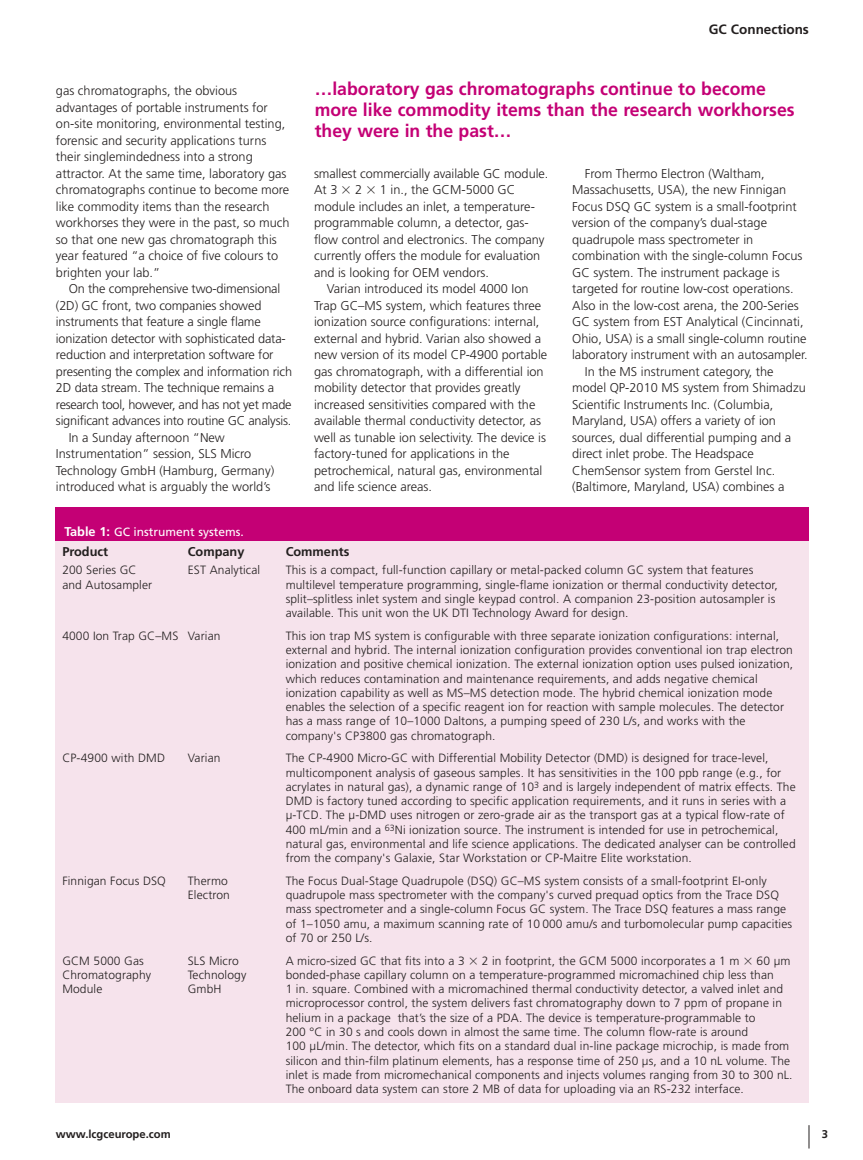
<style>
.page{position:relative;width:863px;height:1160px;background:#fff}
.page>*{position:absolute;margin:0;border:0;box-sizing:border-box;transform-origin:0 0}
.t1{font:700 18px/21px "Frutiger";color:#c40075}
.t2{font:700 13.5px "Frutiger";color:#231f1f}
.t3{font:300 12.75px/16.5px "Frutiger";color:#231f1f}
.t4{font:300 12.75px "Frutiger";letter-spacing:-.02em;color:#231f1f}
.t5{font:700 12.75px "Frutiger";color:#231f1f}
.t6{font:300 12px/14.2px "Frutiger";letter-spacing:.01em;color:#231f1f}
.t7{font:12px "Frutiger";color:#fff}
.t8{font:700 11.25px "Frutiger";color:#231f1f}
.s1{font-weight:700;font-size:12.75px}
</style>
<div class="page">
<svg style="left:808px;top:1125px;width:1px;height:23px"></svg>
<div style="left:56px;top:541px;width:753px;height:561px;background:#f6e3ec"></div>
<div style="left:56px;top:508px;width:753px;height:33px;background:#c40075"></div>
<p class="t3" style="left:56px;top:83px;width:235px">gas chromatographs, the obvious advantages of portable instruments for on-site monitoring, environmental testing, forensic and security applications turns their singlemindedness into a strong attractor. At the same time, laboratory gas chromatographs continue to become more like commodity items than the research workhorses they were in the past, so much so that one new gas chromatograph this year featured “a choice of five colours to brighten your lab.”</p>
<p class="t3" style="left:69px;top:281px;width:213px">On the comprehensive two-dimensional</p>
<p class="t3" style="left:56px;top:298px;width:207px">(2D) GC front, two companies showed</p>
<p class="t3" style="left:56px;top:314px;width:206px">instruments that feature a single flame</p>
<p class="t3" style="left:56px;top:331px;width:231px">ionization detector with sophisticated data-</p>
<p class="t3" style="left:56px;top:347px;width:219px">reduction and interpretation software for</p>
<p class="t3" style="left:56px;top:364px;width:238px">presenting the complex and information rich</p>
<p class="t3" style="left:56px;top:380px;width:219px">2D data stream. The technique remains a</p>
<p class="t4" style="left:56px;top:399px;width:237px">research tool, however, and has not yet made</p>
<p class="t3" style="left:56px;top:413px;width:237px">significant advances into routine GC analysis.</p>
<p class="t3" style="left:69px;top:430px;width:158px">In a Sunday afternoon “New</p>
<p class="t3" style="left:56px;top:446px;width:197px">Instrumentation” session, SLS Micro</p>
<p class="t3" style="left:56px;top:463px;width:220px">Technology GmbH (Hamburg, Germany)</p>
<p class="t3" style="left:56px;top:479px;width:216px">introduced what is arguably the world’s</p>
<p class="t7" style="left:64px;top:527px;width:181px"><span class="s1">Table 1:</span> GC instrument systems.</p>
<p class="t2" style="left:708px;top:23px;width:102px">GC Connections</p>
<h1 class="t1" style="left:315px;top:80px;width:481px">…laboratory gas chromatographs continue to become more like commodity items than the research workhorses they were in the past…</h1>
<p class="t3" style="left:314px;top:166px;width:236px">smallest commercially available GC module.<br>At 3</p>
<p class="t3" style="left:314px;top:182px;width:232px;text-indent:66px">1 in., the GCM-5000 GC module includes an inlet, a temperature&shy;programmable column, a detector, gas&shy;flow control and electronics. The company currently offers the module for evaluation and is looking for OEM vendors.</p>
<p class="t3" style="left:314px;top:281px;width:235px;text-indent:13px">Varian introduced its model 4000 Ion Trap GC–MS system, which features three ionization source configurations: internal, external and hybrid. Varian also showed a new version of its model CP-4900 portable gas chromatograph, with a differential ion mobility detector that provides greatly increased sensitivities compared with the available thermal conductivity detector, as well as tunable ion selectivity. The device is factory-tuned for applications in the petrochemical, natural gas, environmental and life science areas.</p>
<p class="t3" style="left:355px;top:182px;width:9px">2</p>
<p class="t3" style="left:585px;top:166px;width:181px">From Thermo Electron (Waltham,</p>
<p class="t3" style="left:572px;top:182px;width:215px">Massachusetts, USA), the new Finnigan</p>
<p class="t3" style="left:572px;top:199px;width:226px">Focus DSQ GC system is a small-footprint</p>
<p class="t3" style="left:572px;top:215px;width:196px">version of the company’s dual-stage</p>
<p class="t3" style="left:572px;top:232px;width:183px">quadrupole mass spectrometer in</p>
<p class="t3" style="left:572px;top:248px;width:232px">combination with the single-column Focus</p>
<p class="t3" style="left:572px;top:265px;width:209px">GC system. The instrument package is</p>
<p class="t3" style="left:572px;top:281px;width:223px">targeted for routine low-cost operations.</p>
<p class="t3" style="left:572px;top:298px;width:228px">Also in the low-cost arena, the 200-Series</p>
<p class="t3" style="left:572px;top:314px;width:233px">GC system from EST Analytical (Cincinnati,</p>
<p class="t3" style="left:572px;top:331px;width:236px">Ohio, USA) is a small single-column routine</p>
<p class="t3" style="left:572px;top:347px;width:237px">laboratory instrument with an autosampler.</p>
<p class="t3" style="left:585px;top:364px;width:190px">In the MS instrument category, the</p>
<p class="t3" style="left:572px;top:380px;width:235px">model QP-2010 MS system from Shimadzu</p>
<p class="t3" style="left:572px;top:397px;width:203px">Scientific Instruments Inc. (Columbia,</p>
<p class="t3" style="left:572px;top:413px;width:205px">Maryland, USA) offers a variety of ion</p>
<p class="t3" style="left:572px;top:430px;width:220px">sources, dual differential pumping and a</p>
<p class="t3" style="left:572px;top:446px;width:183px">direct inlet probe. The Headspace</p>
<p class="t3" style="left:572px;top:463px;width:205px">ChemSensor system from Gerstel Inc.</p>
<p class="t3" style="left:572px;top:479px;width:214px">(Baltimore, Maryland, USA) combines a</p>
<p class="t5" style="left:62px;top:546px;width:47px">Product</p>
<p class="t5" style="left:188px;top:546px;width:58px">Company</p>
<p class="t5" style="left:286px;top:546px;width:65px">Comments</p>
<p class="t6" style="left:62px;top:564px;width:76px">200 Series GC</p>
<p class="t6" style="left:188px;top:564px;width:74px">EST Analytical</p>
<p class="t6" style="left:286px;top:564px;width:469px">This is a compact, full-function capillary or metal-packed column GC system that features</p>
<p class="t6" style="left:62px;top:578px;width:91px">and Autosampler</p>
<p class="t6" style="left:286px;top:578px;width:493px">multilevel temperature programming, single-flame ionization or thermal conductivity detector, split–splitless inlet system and single keypad control. A companion 23-position autosampler is available. This unit won the UK DTI Technology Award for design.</p>
<p class="t6" style="left:62px;top:629px;width:160px">4000 Ion Trap GC–MS Varian</p>
<p class="t6" style="left:286px;top:629px;width:509px">This ion trap MS system is configurable with three separate ionization configurations: internal, external and hybrid. The internal ionization configuration provides conventional ion trap electron ionization and positive chemical ionization. The external ionization option uses pulsed ionization, which reduces contamination and maintenance requirements, and adds negative chemical ionization capability as well as MS–MS detection mode. The hybrid chemical ionization mode enables the selection of a specific reagent ion for reaction with sample molecules. The detector has a mass range of 10–1000 Daltons, a pumping speed of 230 L/s, and works with the company's CP3800 gas chromatograph.</p>
<p class="t6" style="left:62px;top:752px;width:104px">CP-4900 with DMD</p>
<p class="t6" style="left:188px;top:752px;width:34px">Varian</p>
<p class="t6" style="left:286px;top:752px;width:511px">The CP-4900 Micro-GC with Differential Mobility Detector (DMD) is designed for trace-level, multicomponent analysis of gaseous samples. It has sensitivities in the 100 ppb range (e.g., for acrylates in natural gas), a dynamic range of 10<sup>3</sup> and is largely independent of matrix effects. The DMD is factory tuned according to specific application requirements, and it runs in series with a µ-TCD. The µ-DMD uses nitrogen or zero-grade air as the transport gas at a typical flow-rate of 400 mL/min and a <sup>63</sup>Ni ionization source. The instrument is intended for use in petrochemical, natural gas, environmental and life science applications. The dedicated analyser can be controlled from the company's Galaxie, Star Workstation or CP-Maitre Elite workstation.</p>
<p class="t6" style="left:62px;top:874px;width:105px">Finnigan Focus DSQ</p>
<p class="t6" style="left:188px;top:874px;width:41px">Thermo</p>
<p class="t6" style="left:286px;top:874px;width:482px">The Focus Dual-Stage Quadrupole (DSQ) GC–MS system consists of a small-footprint EI-only</p>
<p class="t6" style="left:188px;top:888px;width:44px">Electron</p>
<p class="t6" style="left:286px;top:888px;width:508px">quadrupole mass spectrometer with the company's curved prequad optics from the Trace DSQ mass spectrometer and a single-column Focus GC system. The Trace DSQ features a mass range of 1–1050 amu, a maximum scanning rate of 10 000 amu/s and turbomolecular pump capacities of 70 or 250 L/s.</p>
<p class="t6" style="left:62px;top:954px;width:83px">GCM 5000 Gas</p>
<p class="t6" style="left:188px;top:954px;width:52px">SLS Micro</p>
<p class="t6" style="left:286px;top:954px;width:180px">A micro-sized GC that fits into a 3</p>
<p class="t6" style="left:482px;top:954px;width:259px">2 in footprint, the GCM 5000 incorporates a 1 m</p>
<p class="t6" style="left:756px;top:954px;width:35px">60 µm</p>
<p class="t6" style="left:62px;top:968px;width:90px">Chromatography</p>
<p class="t6" style="left:188px;top:968px;width:60px">Technology</p>
<p class="t6" style="left:286px;top:968px;width:489px">bonded-phase capillary column on a temperature-programmed micromachined chip less than</p>
<p class="t6" style="left:62px;top:982px;width:42px">Module</p>
<p class="t6" style="left:188px;top:982px;width:35px">GmbH</p>
<p class="t6" style="left:286px;top:982px;width:508px">1 in. square. Combined with a micromachined thermal conductivity detector, a valved inlet and microprocessor control, the system delivers fast chromatography down to 7 ppm of propane in helium in a package that’s the size of a PDA. The device is temperature-programmable to<br>200 °C in 30 s and cools down in almost the same time. The column flow-rate is around<br>100 µL/min. The detector, which fits on a standard dual in-line package microchip, is made from silicon and thin-film platinum elements, has a response time of 250 µs, and a 10 nL volume. The inlet is made from micromechanical components and injects volumes ranging from 30 to 300 nL.<br>The onboard data system can store 2 MB of data for uploading via an RS-232 interface.</p>
<p class="t8" style="left:56px;top:1129px;width:116px">www.lcgceurope.com</p>
<p class="t8" style="left:821px;top:1129px;width:8px">3</p>
</div>
